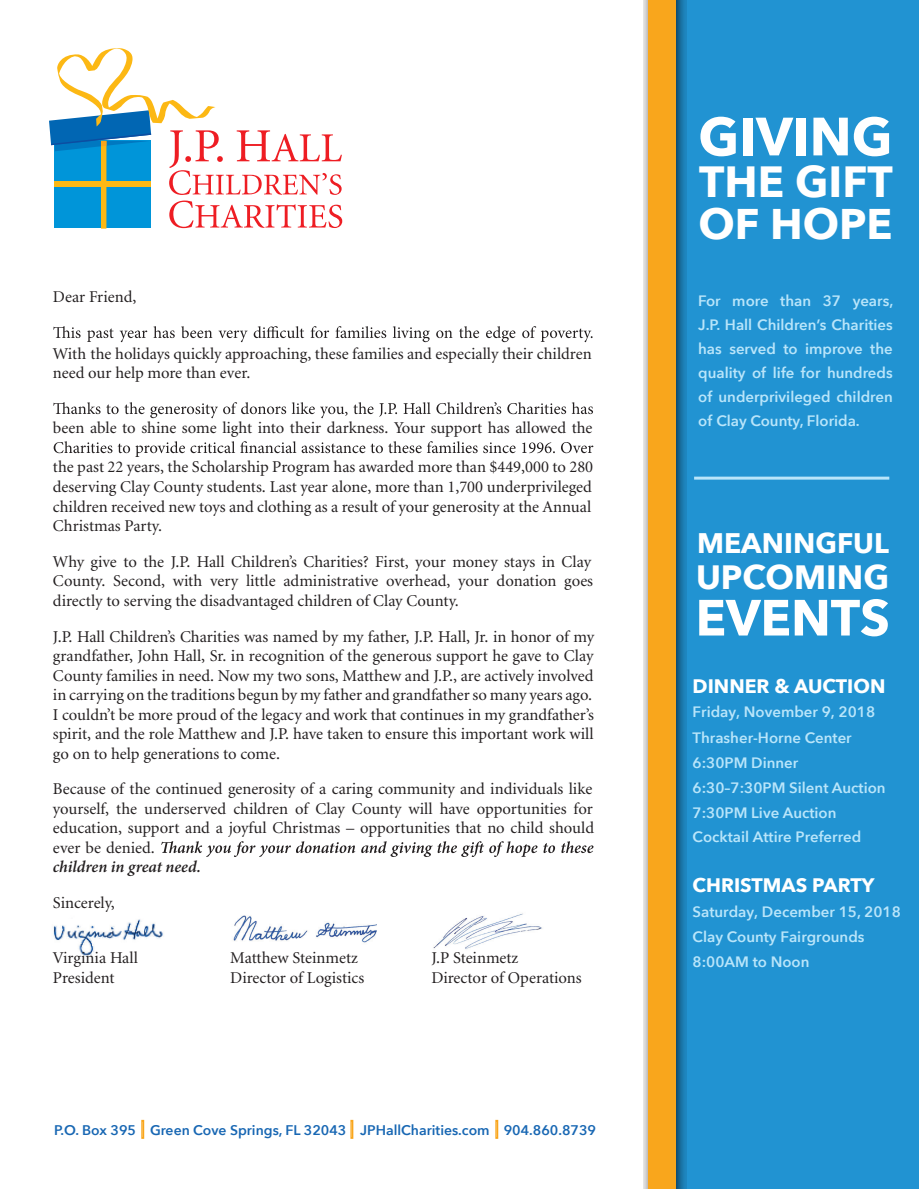
<style>
.page{position:relative;width:919px;height:1189px;background:#fff}
.page>*{position:absolute;margin:0;border:0;box-sizing:border-box;transform-origin:0 0}
.t1{font:700 53.25px "Avenir Next";color:#fff}
.t2{font:700 50.25px "Avenir Next";color:#fff}
.t3{font:700 43.5px "Avenir Next";color:#fff}
.t4{font:700 42.75px "Avenir Next";color:#fff}
.t5{font:700 33.6px "Avenir Next";color:#fff}
.t6{font:700 28.2px "Avenir Next";color:#fff}
.t7{font:700 19.5px "Avenir Next";color:#fff}
.t8{font:16.5px/19.5px "Minion";color:#231f20}
.t9{font:italic 600 16.5px "Minion Pro";letter-spacing:-.005em;color:#231f20}
.t10{font:600 15px/24px "Avenir Next";color:#b9e5fa}
.t11{font:600 13.95px "Avenir Next";color:#1867b3}
</style>
<div class="page">
<img style="left:232px;top:915px;width:144px;height:28px">
<img style="left:433px;top:913px;width:109px;height:36px">
<img style="left:53px;top:919px;width:110px;height:36px">
<svg style="left:49px;top:48px;width:293px;height:180px"></svg>
<div style="left:671px;top:0;width:247px;height:1188px;background:#2193d2"></div>
<svg style="left:643px;top:0;width:43px;height:1188px;background:#759eb5"></svg>
<div style="left:648px;top:0;width:27px;height:1188px;background:#f9a61c"></div>
<div style="left:141px;top:1119px;width:3px;height:19px;border:1px solid #f9a61c"></div>
<div style="left:350px;top:1119px;width:3px;height:19px;border:1px solid #f9a61c"></div>
<div style="left:495px;top:1119px;width:3px;height:19px;border:1px solid #f9a61c"></div>
<hr style="left:693px;top:476px;width:195px;height:3px;background:#b9e5fa">
<svg style="left:53px;top:326px;width:539px;height:16px"></svg>
<svg style="left:53px;top:402px;width:539px;height:16px"></svg>
<svg style="left:54px;top:441px;width:539px;height:16px"></svg>
<svg style="left:161px;top:841px;width:432px;height:15px"></svg>
<p class="t8" style="left:53px;top:288px;width:85px">Dear Friend,</p>
<p class="t8" style="left:53px;top:344px;width:540px">With the holidays quickly approaching, these families and especially their children need our help more than ever.</p>
<p class="t8" style="left:53px;top:419px;width:541px">been able to shine some light into their darkness. Your support has allowed the</p>
<p class="t8" style="left:53px;top:458px;width:541px;text-align:justify">the past 22 years, the Scholarship Program has awarded more than $449,000 to 280 deserving Clay County students. Last year alone, more than 1,700 underprivileged children received new toys and clothing as a result of your generosity at the Annual Christmas Party.</p>
<p class="t8" style="left:53px;top:552px;width:541px">Why give to the J.P. Hall Children’s Charities? First, your money stays in Clay<br>County. Second, with very little administrative overhead, your donation goes directly to serving the disadvantaged children of Clay County.</p>
<p class="t8" style="left:53px;top:627px;width:542px">J.P. Hall Children’s Charities was named by my father, J.P. Hall, Jr. in honor of my grandfather, John Hall, Sr. in recognition of the generous support he gave to Clay County families in need. Now my two sons, Matthew and J.P., are actively involved in carrying on the traditions begun by my father and grandfather so many years ago.<br>I couldn’t be more proud of the legacy and work that continues in my grandfather’s spirit, and the role Matthew and J.P. have taken to ensure this important work will go on to help generations to come.</p>
<p class="t8" style="left:53px;top:779px;width:542px;text-align:justify">Because of the continued generosity of a caring community and individuals like yourself, the underserved children of Clay County will have opportunities for education, support and a joyful Christmas – opportunities that no child should ever be denied.</p>
<p class="t9" style="left:53px;top:855px;width:149px">children in great need.</p>
<p class="t8" style="left:53px;top:893px;width:63px">Sincerely,</p>
<p class="t8" style="left:53px;top:948px;width:86px">Virginia Hall</p>
<p class="t8" style="left:230px;top:948px;width:129px">Matthew Steinmetz</p>
<p class="t8" style="left:431px;top:948px;width:89px">J.P Steinmetz</p>
<p class="t8" style="left:53px;top:968px;width:63px">President</p>
<p class="t8" style="left:230px;top:968px;width:135px">Director of Logistics</p>
<p class="t8" style="left:431px;top:968px;width:152px">Director of Operations</p>
<p class="t11" style="left:54px;top:1118px;width:543px">P.O. Box 395 Green Cove Springs, FL 32043 JPHallCharities.com 904.860.8739</p>
<h1 class="t1" style="left:698px;top:91px;width:196px">GIVING</h1>
<h3 class="t3" style="left:698px;top:144px;width:195px">THE GIFT</h3>
<h3 class="t4" style="left:698px;top:187px;width:196px">OF HOPE</h3>
<p class="t10" style="left:697px;top:288px;width:196px;text-align:justify">For more than 37 years, J.P. Hall Children’s Charities has served to improve the quality of life for hundreds of underprivileged children of Clay County, Florida.</p>
<h3 class="t6" style="left:696px;top:518px;width:193px">MEANINGFUL</h3>
<h3 class="t5" style="left:695px;top:548px;width:195px">UPCOMING</h3>
<h2 class="t2" style="left:695px;top:574px;width:196px">EVENTS</h2>
<p class="t7" style="left:692px;top:668px;width:194px">DINNER &amp; AUCTION</p>
<p class="t10" style="left:692px;top:699px;width:184px">Friday, November 9, 2018</p>
<p class="t10" style="left:692px;top:725px;width:161px">Thrasher-Horne Center</p>
<p class="t10" style="left:692px;top:749px;width:194px;line-height:24.9px">6:30PM Dinner<br>6:30–7:30PM Silent Auction</p>
<p class="t10" style="left:692px;top:799px;width:170px;line-height:24.5px">7:30PM Live Auction<br>Cocktail Attire Preferred</p>
<p class="t7" style="left:692px;top:868px;width:183px">CHRISTMAS PARTY</p>
<p class="t10" style="left:692px;top:899px;width:210px">Saturday, December 15, 2018</p>
<p class="t10" style="left:692px;top:923px;width:173px;line-height:24.9px">Clay County Fairgrounds<br>8:00AM to Noon</p>
</div>
